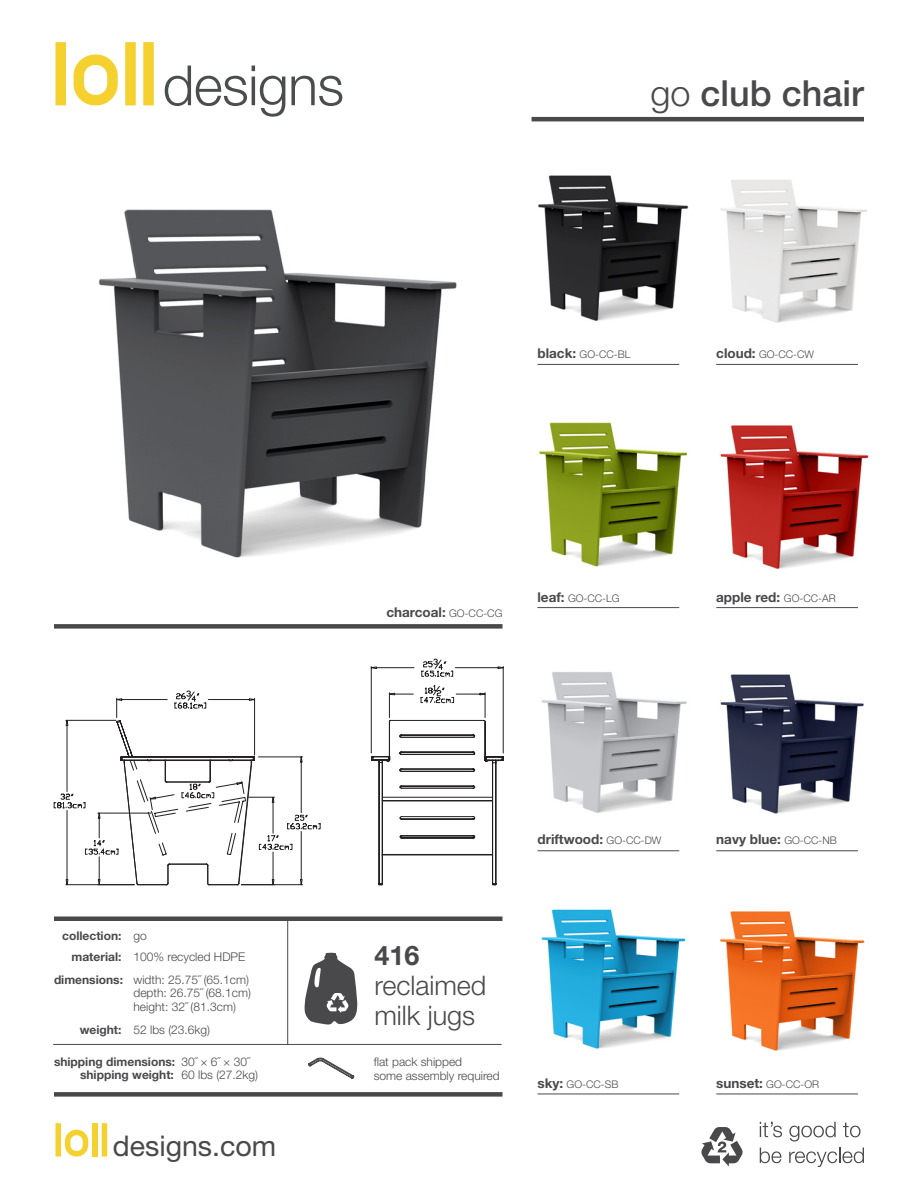
<style>
.page{position:relative;width:918px;height:1188px;background:#fff}
.page>*{position:absolute;margin:0;border:0;box-sizing:border-box;transform-origin:0 0}
.t1{font:500 36px "Helvetica Neue";color:#49494c}
.t2{font:28.5px "Helvetica Neue";color:#49494c}
.t3{font:300 27px/30px "Helvetica Neue";color:#49494c}
.t4{font:700 27px "Helvetica Neue";color:#49494c}
.t5{font:700 13.5px "Helvetica Neue";color:#49494c}
.t6{font:300 12px "Helvetica Neue";color:#49494c}
.t7{font:700 12px "Helvetica Neue";color:#49494c}
.t8{font:300 10.5px "Helvetica Neue";color:#49494c}
.s1{font-weight:300}
.s2{font-weight:700}
.s3{font-weight:700;font-size:13.5px}
.s4{font-weight:300;font-size:10.5px}
</style>
<div class="page">
<svg style="left:701px;top:1127px;width:42px;height:39px"></svg>
<div style="left:92px;top:1123px;width:6px;height:33px;background:#f5d12f"></div>
<div style="left:56px;top:1123px;width:5px;height:33px;background:#f5d12f"></div>
<div style="left:102px;top:1123px;width:5px;height:33px;background:#f5d12f"></div>
<svg style="left:65px;top:1130px;width:23px;height:26px"></svg>
<hr style="left:538px;top:364px;width:141px;height:1px;background:#49494c">
<hr style="left:538px;top:607px;width:141px;height:1px;background:#49494c">
<hr style="left:538px;top:851px;width:141px;height:1px;background:#49494c">
<hr style="left:538px;top:1094px;width:141px;height:1px;background:#49494c">
<hr style="left:716px;top:364px;width:142px;height:1px;background:#49494c">
<hr style="left:716px;top:607px;width:142px;height:1px;background:#49494c">
<hr style="left:716px;top:851px;width:142px;height:1px;background:#49494c">
<hr style="left:716px;top:1094px;width:142px;height:1px;background:#49494c">
<hr style="left:532px;top:117px;width:332px;height:4px;background:#49494c">
<div style="left:54px;top:916px;width:448px;height:5px;background:#49494c"></div>
<div style="left:54px;top:1092px;width:448px;height:5px;background:#49494c"></div>
<div style="left:54px;top:624px;width:448px;height:5px;background:#49494c"></div>
<div style="left:125px;top:42px;width:11px;height:63px;background:#f5d12f"></div>
<div style="left:55px;top:42px;width:11px;height:63px;background:#f5d12f"></div>
<div style="left:143px;top:42px;width:11px;height:63px;background:#f5d12f"></div>
<svg style="left:74px;top:55px;width:44px;height:50px"></svg>
<hr style="left:287px;top:918px;width:1px;height:126px;background:#49494c">
<hr style="left:53px;top:1044px;width:449px;height:1px;background:#49494c">
<svg style="left:304px;top:953px;width:53px;height:72px"></svg>
<svg style="left:308px;top:1058px;width:46px;height:21px"></svg>
<svg style="left:760px;top:1122px;width:22px;height:15px"></svg>
<svg style="left:789px;top:1122px;width:47px;height:19px"></svg>
<svg style="left:843px;top:1123px;width:18px;height:14px"></svg>
<svg style="left:760px;top:1148px;width:21px;height:15px"></svg>
<svg style="left:789px;top:1148px;width:75px;height:19px"></svg>
<img style="left:720px;top:674px;width:144px;height:140px">
<img style="left:541px;top:672px;width:146px;height:141px">
<img style="left:720px;top:911px;width:145px;height:140px">
<img style="left:720px;top:180px;width:147px;height:143px">
<img style="left:541px;top:909px;width:145px;height:140px">
<img style="left:720px;top:425px;width:149px;height:144px">
<img style="left:539px;top:422px;width:148px;height:145px">
<img style="left:538px;top:175px;width:151px;height:146px">
<img style="left:99px;top:209px;width:358px;height:349px">
<svg style="left:54px;top:719px;width:31px;height:167px"></svg>
<svg style="left:85px;top:659px;width:419px;height:227px"></svg>
<svg style="left:493px;top:720px;width:11px;height:165px"></svg>
<svg style="left:116px;top:720px;width:377px;height:165px"></svg>
<svg style="left:164px;top:65px;width:178px;height:52px"></svg>
<p class="t7" style="left:62px;top:928px;width:86px">collection: <span class="s1">go</span></p>
<p class="t6" style="left:72px;top:949px;width:175px"><span class="s2">material:</span> 100% recycled HDPE</p>
<p class="t6" style="left:54px;top:972px;width:197px"><span class="s2">dimensions:</span> width: 25.75˝ (65.1cm)</p>
<p class="t6" style="left:134px;top:986px;width:119px">depth: 26.75˝ (68.1cm)</p>
<p class="t6" style="left:134px;top:1000px;width:104px">height: 32˝ (81.3cm)</p>
<p class="t6" style="left:80px;top:1022px;width:132px"><span class="s2">weight:</span> 52 lbs (23.6kg)</p>
<p class="t7" style="left:54px;top:1054px;width:197px">shipping dimensions: <span class="s1">30˝ × 6˝ × 30˝</span></p>
<p class="t7" style="left:80px;top:1068px;width:180px">shipping weight: <span class="s1">60 lbs (27.2kg)</span></p>
<h2 class="t2" style="left:113px;top:1129px;width:165px">designs.com</h2>
<h2 class="t2" style="left:112px;top:1129px;width:132px">trade.com</h2>
<p class="t1" style="left:651px;top:72px;width:215px"><span class="s1">go</span> club chair</p>
<p class="t8" style="left:538px;top:347px;width:94px"><span class="s3">black:</span> GO-CC-BL</p>
<p class="t8" style="left:716px;top:347px;width:99px"><span class="s3">cloud:</span> GO-CC-CW</p>
<p class="t5" style="left:386px;top:604px;width:118px">charcoal: <span class="s4">GO-CC-CG</span></p>
<p class="t8" style="left:538px;top:592px;width:84px"><span class="s3">leaf:</span> GO-CC-LG</p>
<p class="t5" style="left:716px;top:589px;width:121px">apple red: <span class="s4">GO-CC-AR</span></p>
<p class="t5" style="left:538px;top:831px;width:125px">driftwood: <span class="s4">GO-CC-DW</span></p>
<p class="t5" style="left:716px;top:831px;width:122px">navy blue: <span class="s4">GO-CC-NB</span></p>
<p class="t4" style="left:374px;top:938px;width:47px">416</p>
<p class="t3" style="left:374px;top:970px;width:114px">reclaimed milk jugs</p>
<p class="t6" style="left:374px;top:1054px;width:90px">flat pack shipped</p>
<p class="t6" style="left:374px;top:1068px;width:128px">some assembly required</p>
<p class="t8" style="left:538px;top:1077px;width:82px"><span class="s3">sky:</span> GO-CC-SB</p>
<p class="t8" style="left:716px;top:1077px;width:104px"><span class="s3">sunset:</span> GO-CC-OR</p>
</div>
